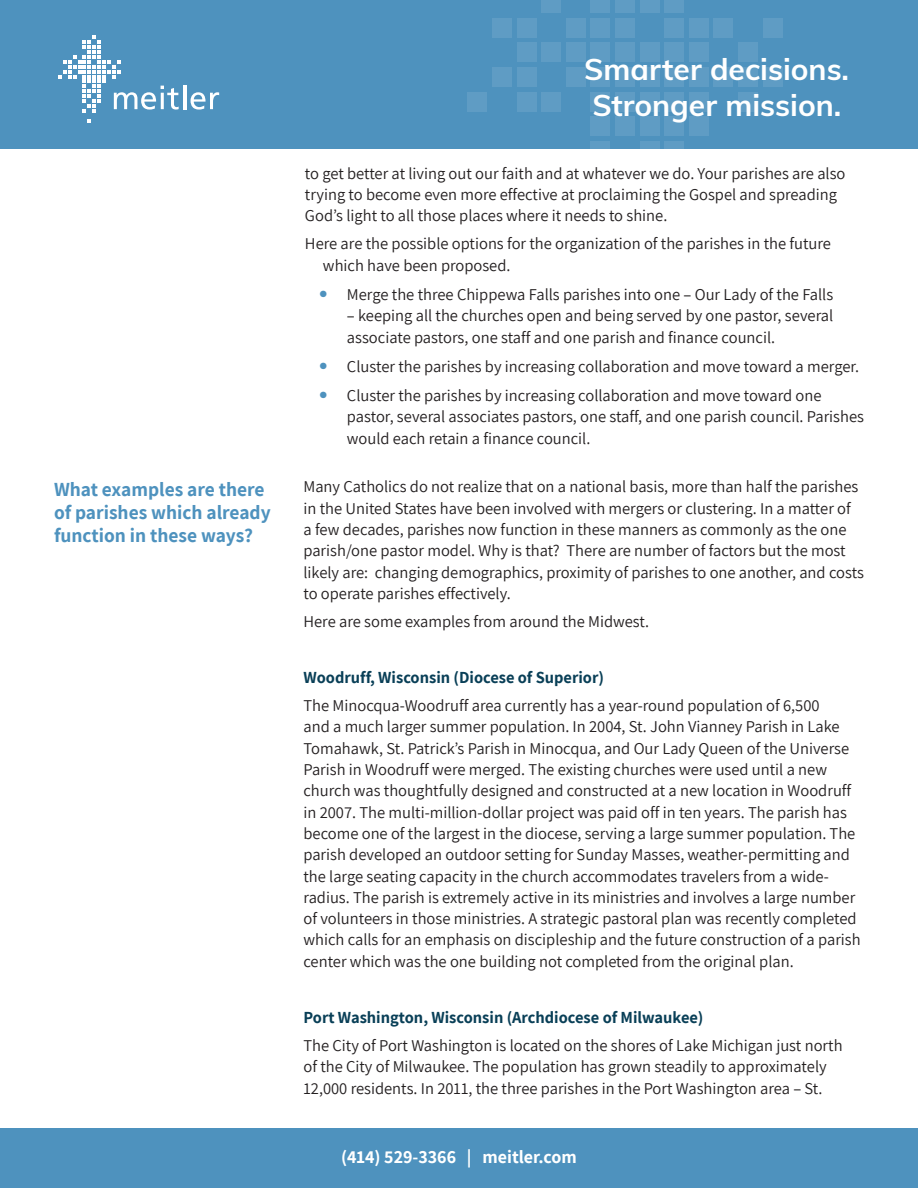
<style>
.page{position:relative;width:918px;height:1188px;background:#fff}
.page>*{position:absolute;margin:0;border:0;box-sizing:border-box;transform-origin:0 0}
.t1{font:700 30px/36px "Muli";color:#fff}
.t2{font:700 19.5px/23.4px "Assistant";color:#4e92be}
.t3{font:700 18px "Assistant";color:#fff}
.t4{font:16.5px/21.3px "Assistant";color:#231f20}
.t5{font:700 16.5px "Assistant";color:#093f57}
</style>
<div class="page">
<div style="left:0;top:1128px;width:918px;height:60px;background:#4e92be"></div>
<div style="left:0;top:0;width:918px;height:149px;background:#4e92be"></div>
<svg style="left:87px;top:119px;width:4px;height:4px"></svg>
<hr style="left:183px;top:85px;width:3px;height:24px;background:#fff">
<svg style="left:191px;top:92px;width:28px;height:18px"></svg>
<svg style="left:58px;top:35px;width:121px;height:78px"></svg>
<div style="left:467px;top:92px;width:20px;height:20px;background:#5f9cc4"></div>
<div style="left:566px;top:18px;width:20px;height:20px;background:#5f9cc4"></div>
<div style="left:566px;top:67px;width:20px;height:20px;background:#5f9cc4"></div>
<div style="left:566px;top:42px;width:20px;height:20px;background:#5f9cc4"></div>
<div style="left:713px;top:18px;width:20px;height:20px;background:#5f9cc4"></div>
<div style="left:713px;top:67px;width:20px;height:20px;background:#5f9cc4"></div>
<div style="left:738px;top:92px;width:20px;height:20px;background:#5f9cc4"></div>
<div style="left:738px;top:67px;width:20px;height:20px;background:#5f9cc4"></div>
<div style="left:738px;top:42px;width:20px;height:20px;background:#5f9cc4"></div>
<div style="left:640px;top:42px;width:20px;height:20px;background:#5f9cc4"></div>
<div style="left:640px;top:67px;width:20px;height:20px;background:#5f9cc4"></div>
<div style="left:640px;top:92px;width:20px;height:20px;background:#5f9cc4"></div>
<svg style="left:640px;top:141px;width:20px;height:8px"></svg>
<div style="left:640px;top:116px;width:20px;height:20px;background:#5f9cc4"></div>
<div style="left:640px;top:0;width:20px;height:13px;background:#5f9cc4"></div>
<div style="left:615px;top:18px;width:20px;height:20px;background:#5f9cc4"></div>
<div style="left:615px;top:42px;width:20px;height:20px;background:#5f9cc4"></div>
<div style="left:615px;top:67px;width:20px;height:20px;background:#5f9cc4"></div>
<div style="left:615px;top:92px;width:20px;height:20px;background:#5f9cc4"></div>
<div style="left:615px;top:116px;width:20px;height:20px;background:#5f9cc4"></div>
<div style="left:615px;top:0;width:20px;height:13px;background:#5f9cc4"></div>
<div style="left:541px;top:0;width:20px;height:13px;background:#5f9cc4"></div>
<div style="left:541px;top:42px;width:20px;height:20px;background:#5f9cc4"></div>
<div style="left:541px;top:92px;width:20px;height:20px;background:#5f9cc4"></div>
<div style="left:517px;top:92px;width:20px;height:20px;background:#5f9cc4"></div>
<div style="left:517px;top:67px;width:20px;height:20px;background:#5f9cc4"></div>
<div style="left:517px;top:42px;width:20px;height:20px;background:#5f9cc4"></div>
<div style="left:517px;top:18px;width:20px;height:20px;background:#5f9cc4"></div>
<div style="left:492px;top:67px;width:20px;height:20px;background:#5f9cc4"></div>
<div style="left:492px;top:18px;width:20px;height:20px;background:#5f9cc4"></div>
<div style="left:763px;top:67px;width:20px;height:20px;background:#5f9cc4"></div>
<div style="left:763px;top:18px;width:20px;height:20px;background:#5f9cc4"></div>
<div style="left:664px;top:116px;width:20px;height:20px;background:#5f9cc4"></div>
<svg style="left:664px;top:141px;width:20px;height:8px"></svg>
<div style="left:664px;top:18px;width:20px;height:20px;background:#5f9cc4"></div>
<div style="left:664px;top:42px;width:20px;height:20px;background:#5f9cc4"></div>
<div style="left:664px;top:67px;width:20px;height:20px;background:#5f9cc4"></div>
<div style="left:664px;top:92px;width:20px;height:20px;background:#5f9cc4"></div>
<div style="left:664px;top:0;width:20px;height:13px;background:#5f9cc4"></div>
<div style="left:590px;top:18px;width:20px;height:20px;background:#5f9cc4"></div>
<div style="left:590px;top:92px;width:20px;height:20px;background:#5f9cc4"></div>
<div style="left:590px;top:116px;width:20px;height:20px;background:#5f9cc4"></div>
<div style="left:590px;top:0;width:20px;height:13px;background:#5f9cc4"></div>
<div style="left:590px;top:42px;width:20px;height:20px;background:#5f9cc4"></div>
<div style="left:590px;top:67px;width:20px;height:20px;background:#5f9cc4"></div>
<svg style="left:590px;top:141px;width:20px;height:8px"></svg>
<div style="left:689px;top:92px;width:20px;height:20px;background:#5f9cc4"></div>
<div style="left:689px;top:18px;width:20px;height:20px;background:#5f9cc4"></div>
<div style="left:689px;top:67px;width:20px;height:20px;background:#5f9cc4"></div>
<div style="left:689px;top:42px;width:20px;height:20px;background:#5f9cc4"></div>
<div style="left:689px;top:116px;width:20px;height:20px;background:#5f9cc4"></div>
<p class="t2" style="left:54px;top:477px;width:218px">What examples are there of parishes which already function in these ways?</p>
<h1 class="t1" style="left:584px;top:50px;width:266px">Smarter decisions.<br>Stronger mission.</h1>
<p class="t4" style="left:305px;top:162px;width:542px">to get better at living out our faith and at whatever we do. Your parishes are also trying to become even more effective at proclaiming the Gospel and spreading<br>God’s light to all those places where it needs to shine.</p>
<p class="t4" style="left:323px;top:233px;width:510px;text-indent:-18px">Here are the possible options for the organization of the parishes in the future which have been proposed.</p>
<p class="t4" style="left:320px;top:283px;width:515px"><sup>●</sup> Merge the three Chippewa Falls parishes into one – Our Lady of the Falls</p>
<p class="t4" style="left:347px;top:305px;width:488px">– keeping all the churches open and being served by one pastor, several associate pastors, one staff and one parish and finance council.</p>
<p class="t4" style="left:320px;top:355px;width:541px"><sup>●</sup> Cluster the parishes by increasing collaboration and move toward a merger.</p>
<p class="t4" style="left:347px;top:384px;width:519px;text-indent:-27px"><sup>●</sup> Cluster the parishes by increasing collaboration and move toward one pastor, several associates pastors, one staff, and one parish council. Parishes would each retain a finance council.</p>
<p class="t4" style="left:303px;top:476px;width:562px">Many Catholics do not realize that on a national basis, more than half the parishes in the United States have been involved with mergers or clustering. In a matter of<br>a few decades, parishes now function in these manners as commonly as the one parish/one pastor model. Why is that? There are number of factors but the most likely are: changing demographics, proximity of parishes to one another, and costs to operate parishes effectively.</p>
<p class="t4" style="left:303px;top:610px;width:347px">Here are some examples from around the Midwest.</p>
<p class="t5" style="left:303px;top:666px;width:302px">Woodruff, Wisconsin (Diocese of Superior)</p>
<p class="t4" style="left:303px;top:694px;width:559px">The Minocqua-Woodruff area currently has a year-round population of 6,500<br>and a much larger summer population. In 2004, St. John Vianney Parish in Lake Tomahawk, St. Patrick’s Parish in Minocqua, and Our Lady Queen of the Universe Parish in Woodruff were merged. The existing churches were used until a new church was thoughtfully designed and constructed at a new location in Woodruff in 2007. The multi-million-dollar project was paid off in ten years. The parish has become one of the largest in the diocese, serving a large summer population. The parish developed an outdoor setting for Sunday Masses, weather-permitting and the large seating capacity in the church accommodates travelers from a wide&shy;radius. The parish is extremely active in its ministries and involves a large number of volunteers in those ministries. A strategic pastoral plan was recently completed which calls for an emphasis on discipleship and the future construction of a parish center which was the one building not completed from the original plan.</p>
<p class="t5" style="left:303px;top:1006px;width:402px">Port Washington, Wisconsin (Archdiocese of Milwaukee)</p>
<p class="t4" style="left:303px;top:1034px;width:541px">The City of Port Washington is located on the shores of Lake Michigan just north of the City of Milwaukee. The population has grown steadily to approximately<br>12,000 residents. In 2011, the three parishes in the Port Washington area – St.</p>
<p class="t3" style="left:341px;top:1144px;width:237px">(414) 529-3366 | meitler.com</p>
</div>
